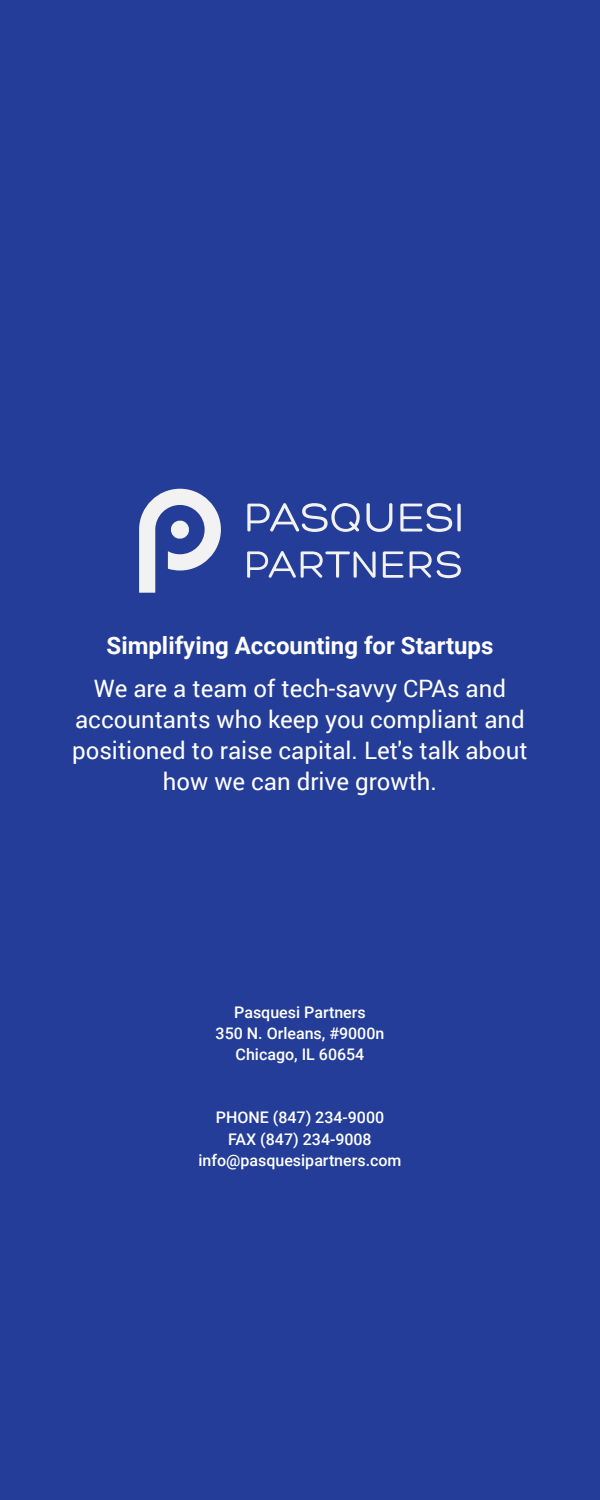
<style>
.page{position:relative;width:600px;height:1500px;background:#243d98}
.page>*{position:absolute;margin:0;border:0;box-sizing:border-box;transform-origin:0 0}
.t1{font:24px/31px "Roboto";color:#fff;text-align:center}
.t2{font:700 24px "Roboto";color:#fff}
.t3{font:500 16px/21.3px "Roboto";color:#fff;text-align:center}
</style>
<div class="page">
<svg style="left:247px;top:503px;width:214px;height:75px"></svg>
<svg style="left:139px;top:489px;width:82px;height:104px"></svg>
<p class="t2" style="left:107px;top:636px;width:388px">Simplifying Accounting for Startups</p>
<p class="t1" style="left:72px;top:672px;width:457px">We are a team of tech-savvy CPAs and accountants who keep you compliant and positioned to raise capital. Let's talk about how we can drive growth.</p>
<p class="t3" style="left:216px;top:1003px;width:170px">Pasquesi Partners<br>350 N. Orleans, #9000n<br>Chicago, IL 60654</p>
<p class="t3" style="left:198px;top:1109px;width:205px">PHONE (847) 234-9000<br>FAX (847) 234-9008 info@pasquesipartners.com</p>
</div>
